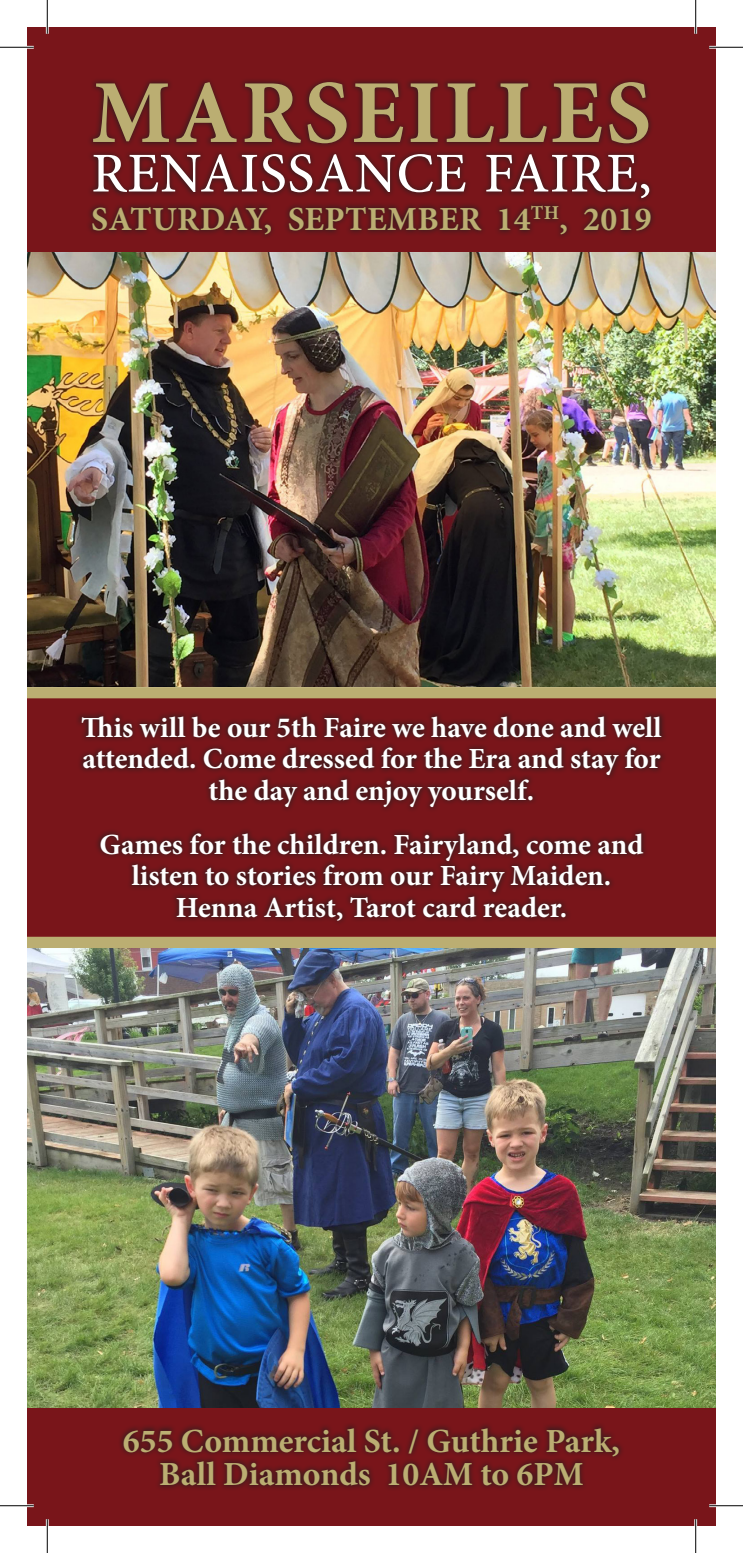
<style>
.page{position:relative;width:743px;height:1553px;background:#fff}
.page>*{position:absolute;margin:0;border:0;box-sizing:border-box;transform-origin:0 0}
.t1{font:700 90px "Minion Pro";letter-spacing:.035em;color:#bbae72}
.t2{font:500 56.25px "Minion Pro";letter-spacing:.01em;color:#fff}
.t3{font:700 33.75px "Minion Pro";color:#bbae72}
.t4{font:700 29.25px/31.5px "Minion Pro";color:#fff}
</style>
<div class="page">
<img style="left:27px;top:948px;width:688px;height:460px">
<img style="left:27px;top:251px;width:689px;height:435px">
<div style="left:27px;top:1408px;width:689px;height:118px;background:#79151a"></div>
<svg style="left:27px;top:687px;width:689px;height:261px;background:#8c4234"></svg>
<div style="left:75px;top:710px;width:592px;height:216px;background:#231f20;opacity:.75"></div>
<div style="left:118px;top:1421px;width:506px;height:70px;background:#231f20;opacity:.75"></div>
<div style="left:27px;top:27px;width:689px;height:224px;background:#79151a"></div>
<div style="left:86px;top:77px;width:570px;height:162px;background:#231f20;opacity:.75"></div>
<hr style="left:0;top:46px;width:34px;height:3px;background:#fff">
<hr style="left:709px;top:46px;width:33px;height:3px;background:#fff">
<hr style="left:0;top:1504px;width:34px;height:3px;background:#fff">
<hr style="left:709px;top:1504px;width:33px;height:3px;background:#fff">
<hr style="left:46px;top:0;width:3px;height:34px;background:#fff">
<hr style="left:46px;top:1519px;width:3px;height:33px;background:#fff">
<hr style="left:694px;top:0;width:3px;height:34px;background:#fff">
<hr style="left:694px;top:1519px;width:3px;height:33px;background:#fff">
<hr style="left:0;top:47px;width:34px;height:1px;background:#000">
<hr style="left:709px;top:47px;width:33px;height:1px;background:#000">
<hr style="left:0;top:1505px;width:34px;height:1px;background:#000">
<hr style="left:709px;top:1505px;width:33px;height:1px;background:#000">
<hr style="left:47px;top:0;width:1px;height:34px;background:#000">
<hr style="left:47px;top:1519px;width:1px;height:33px;background:#000">
<hr style="left:695px;top:0;width:1px;height:34px;background:#000">
<hr style="left:695px;top:1519px;width:1px;height:33px;background:#000">
<p class="t1" style="left:91px;top:50px;width:561px">MARSEILLES</p>
<p class="t2" style="left:91px;top:135px;width:561px">RENAISSANCE FAIRE,</p>
<p class="t3" style="left:91px;top:195px;width:562px">SATURDAY, SEPTEMBER 14<sup>TH</sup>, 2019</p>
<p class="t4" style="left:81px;top:711px;width:582px">This will be our 5th Faire we have done and well attended. Come dressed for the Era and stay for</p>
<p class="t4" style="left:208px;top:774px;width:327px">the day and enjoy yourself.</p>
<p class="t4" style="left:99px;top:828px;width:545px">Games for the children. Fairyland, come and</p>
<p class="t4" style="left:132px;top:859px;width:481px">listen to stories from our Fairy Maiden.</p>
<p class="t4" style="left:176px;top:891px;width:393px">Henna Artist, Tarot card reader.</p>
<p class="t3" style="left:123px;top:1416px;width:498px">655 Commercial St. / Guthrie Park,</p>
<p class="t3" style="left:159px;top:1450px;width:426px">Ball Diamonds 10AM to 6PM</p>
</div>
